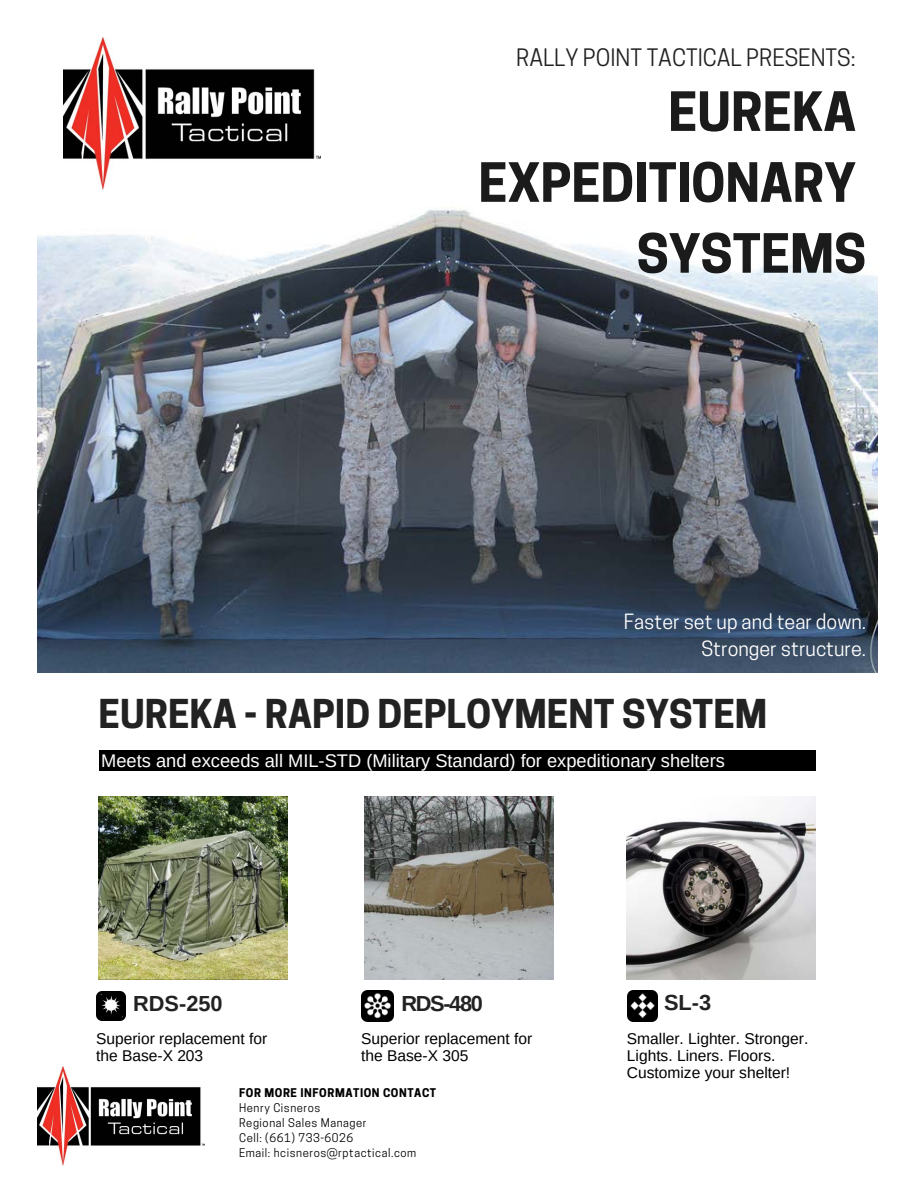
<style>
.page{position:relative;width:918px;height:1188px;background:#fff}
.page>*{position:absolute;margin:0;border:0;box-sizing:border-box;transform-origin:0 0}
.t1{font:700 50.85px/70.9px "Cooper Hewitt";color:#000;text-align:right}
.t2{font:700 37.35px "Cooper Hewitt";color:#222}
.t3{font:22.65px "Cooper Hewitt";color:#222}
.t4{font:700 21.75px "Arimo";color:#222}
.t5{font:19.8px/27.5px "Cooper Hewitt";color:#fff;text-align:right}
.t6{font:18.3px "Arimo";color:#fff}
.t7{font:15.6px/17px "Arimo";color:#000}
.t8{font:11.25px/15px "Cooper Hewitt";letter-spacing:.05em;color:#000}
.t9{font:700 11.25px "Cooper Hewitt";letter-spacing:.05em;color:#000}
</style>
<div class="page">
<img style="left:37px;top:207px;width:840px;height:466px">
<div style="left:99px;top:750px;width:717px;height:21px;background:#000"></div>
<img style="left:99px;top:797px;width:189px;height:182px">
<img style="left:364px;top:797px;width:189px;height:182px">
<img style="left:627px;top:797px;width:189px;height:182px">
<img style="left:96px;top:991px;width:29px;height:30px">
<div style="left:100px;top:995px;width:22px;height:23px;background:#000"></div>
<img style="left:362px;top:990px;width:31px;height:32px">
<img style="left:627px;top:991px;width:31px;height:30px">
<img style="left:63px;top:38px;width:258px;height:152px">
<img style="left:37px;top:1066px;width:168px;height:99px">
<img style="left:101px;top:996px;width:19px;height:19px">
<svg style="left:164px;top:394px;width:8px;height:5px"></svg>
<svg style="left:180px;top:440px;width:6px;height:8px"></svg>
<svg style="left:378px;top:388px;width:6px;height:10px"></svg>
<svg style="left:515px;top:384px;width:6px;height:9px"></svg>
<svg style="left:730px;top:445px;width:5px;height:7px"></svg>
<svg style="left:361px;top:339px;width:6px;height:8px"></svg>
<svg style="left:505px;top:327px;width:6px;height:8px"></svg>
<svg style="left:714px;top:389px;width:5px;height:8px"></svg>
<h3 class="t3" style="left:516px;top:49px;width:341px">RALLY POINT TACTICAL PRESENTS:</h3>
<h1 class="t1" style="left:478px;top:83px;width:389px">EUREKA<br>EXPEDITIONARY<br>SYSTEMS</h1>
<p class="t5" style="left:624px;top:610px;width:244px">Faster set up and tear down.<br>Stronger structure.</p>
<h2 class="t2" style="left:99px;top:700px;width:670px">EUREKA - RAPID DEPLOYMENT SYSTEM</h2>
<p class="t6" style="left:101px;top:750px;width:625px">Meets and exceeds all MIL-STD (Military Standard) for expeditionary shelters</p>
<h3 class="t4" style="left:133px;top:992px;width:91px">RDS-250</h3>
<h3 class="t4" style="left:401px;top:992px;width:83px">RDS-480</h3>
<h3 class="t4" style="left:664px;top:991px;width:49px">SL-3</h3>
<p class="t7" style="left:96px;top:1030px;width:173px">Superior replacement for the Base-X 203</p>
<p class="t7" style="left:361px;top:1030px;width:173px">Superior replacement for the Base-X 305</p>
<p class="t7" style="left:627px;top:1030px;width:183px">Smaller. Lighter. Stronger.<br>Lights. Liners. Floors.<br>Customize your shelter!</p>
<p class="t9" style="left:239px;top:1088px;width:199px">FOR MORE INFORMATION CONTACT</p>
<p class="t8" style="left:239px;top:1101px;width:179px">Henry Cisneros<br>Regional Sales Manager<br>Cell: (661) 733-6026<br>Email: hcisneros@rptactical.com</p>
</div>
